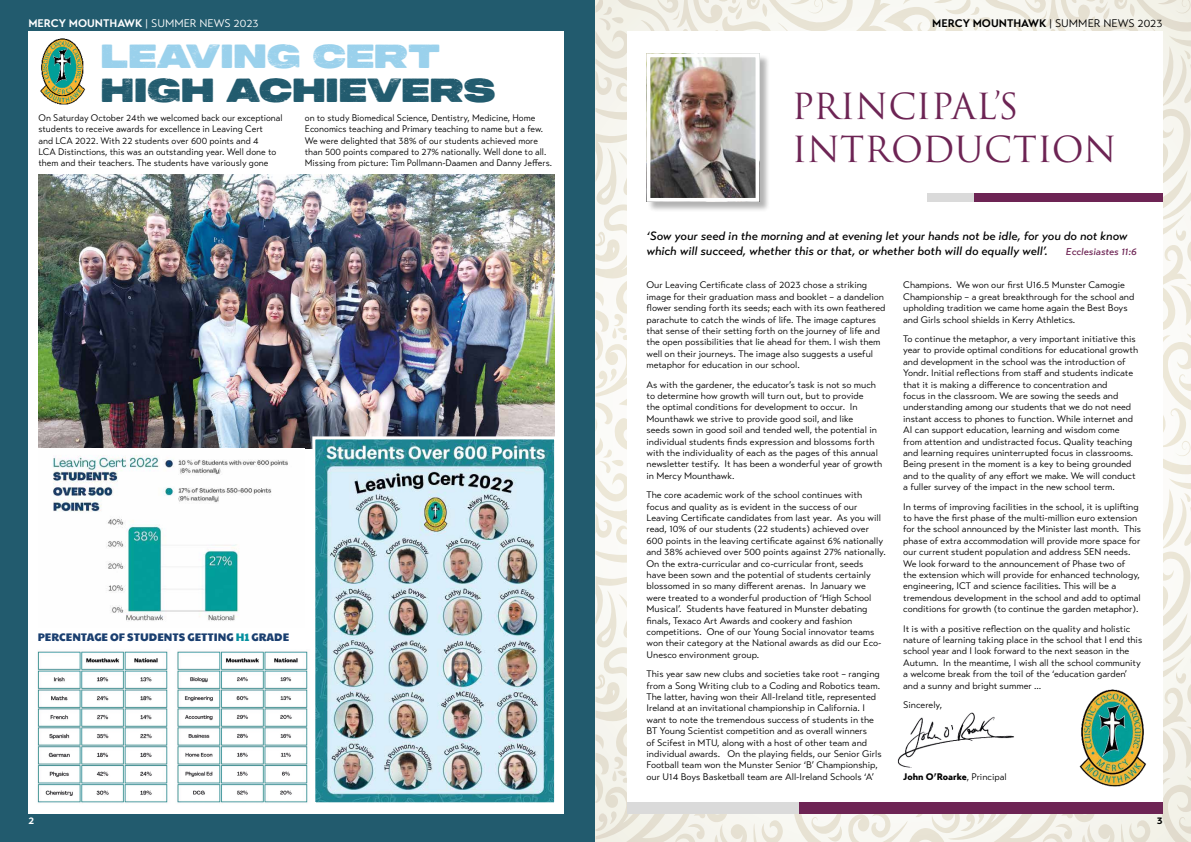
<style>
.page{position:relative;width:1191px;height:842px;background:#fff}
.page>*{position:absolute;margin:0;border:0;box-sizing:border-box;transform-origin:0 0}
.t1{font:35px/43px "Trajan Pro 3";color:#6d2454}
.t2{font:33.5px "Peckham Press";color:#225b6e}
.t3{font:33.5px "Peckham Press";color:#9ad1ec}
.t4{font:italic 500 12px/14.4px "Transat Text";color:#000}
.t5{font:11px "Paytone One";color:#1a3f70}
.t6{font:11px "Transat Text Standard";color:#fff}
.t7{font:11px "Transat Text Standard";color:#000}
.t8{font:italic 500 10px "Transat Text";color:#6d2454}
.t9{font:700 10px "Arboria";color:#fff}
.t10{font:700 10px "Arboria";color:#000}
.t11{font:9.5px/11.4px "Transat Text Standard";color:#000}
.t12{font:9.5px/11.4px "Transat Text Standard";color:#000;scale:.96 1}
.t13{font:900 9.5px "Transat Text";letter-spacing:-.005em;color:#000}
.s1{font-family:"Transat Text";font-weight:700}
.s2{color:#04909f}
.s3{font-family:"Transat Text Standard";font-weight:400}
</style>
<div class="page">
<div style="left:0;top:0;width:595px;height:842px;background:#225b6e"></div>
<div style="left:28px;top:31px;width:536px;height:783px;background:#fff"></div>
<img style="left:39px;top:175px;width:515px;height:274px">
<svg style="left:595px;top:0;width:596px;height:842px"></svg>
<div style="left:626px;top:31px;width:536px;height:783px;background:#fff"></div>
<div style="left:647px;top:54px;width:123px;height:158px;background:#000;opacity:.3"></div>
<img style="left:651px;top:58px;width:103px;height:139px">
<div style="left:646px;top:53px;width:113px;height:149px;border:4px solid #fff"></div>
<img style="left:1079px;top:689px;width:67px;height:98px">
<div style="left:927px;top:193px;width:189px;height:9px;background:#dadada"></div>
<div style="left:973px;top:193px;width:189px;height:9px;background:#6d2454"></div>
<div style="left:626px;top:802px;width:189px;height:12px;background:#dadada"></div>
<div style="left:799px;top:802px;width:363px;height:12px;background:#6d2454"></div>
<img style="left:897px;top:713px;width:117px;height:55px">
<img style="left:311px;top:435px;width:244px;height:368px">
<img style="left:40px;top:38px;width:46px;height:67px">
<img style="left:53px;top:455px;width:235px;height:166px">
<img style="left:37px;top:651px;width:131px;height:152px">
<img style="left:177px;top:651px;width:131px;height:152px">
<p class="t6" style="left:28px;top:16px;width:232px"><span class="s1">MERCY MOUNTHAWK</span> | SUMMER NEWS 2023</p>
<h2 class="t3" style="left:101px;top:40px;width:341px">LEAVING CERT</h2>
<h2 class="t2" style="left:101px;top:73px;width:396px">HIGH ACHIEVERS</h2>
<p class="t12" style="left:39px;top:112px;width:256px">On Saturday October 24th we welcomed back our exceptional students to receive awards for excellence in Leaving Cert<br>and LCA 2022. With 22 students over 600 points and 4<br>LCA Distinctions, this was an outstanding year. Well done to them and their teachers. The students have variously gone</p>
<p class="t12" style="left:305px;top:112px;width:259px">on to study Biomedical Science, Dentistry, Medicine, Home Economics teaching and Primary teaching to name but a few.<br>We were delighted that 38% of our students achieved more than 500 points compared to 27% nationally. Well done to all.<br>Missing from picture: Tim Pollmann-Daamen and Danny Jeffers.</p>
<p class="t5" style="left:38px;top:628px;width:253px">PERCENTAGE OF STUDENTS GETTING <span class="s2">H1</span> GRADE</p>
<p class="t7" style="left:932px;top:16px;width:232px"><span class="s1">MERCY MOUNTHAWK</span> | SUMMER NEWS 2023</p>
<h1 class="t1" style="left:791px;top:87px;width:326px">PRINCIPAL’S<br>INTRODUCTION</h1>
<p class="t4" style="left:646px;top:229px;width:482px">‘Sow your seed in the morning and at evening let your hands not be idle, for you do not know which will succeed, whether this or that, or whether both will do equally well’.</p>
<p class="t8" style="left:1066px;top:245px;width:73px">Ecclesiastes 11:6</p>
<p class="t11" style="left:646px;top:279px;width:240px">Our Leaving Certificate class of 2023 chose a striking image for their graduation mass and booklet – a dandelion flower sending forth its seeds; each with its own feathered parachute to catch the winds of life. The image captures that sense of their setting forth on the journey of life and the open possibilities that lie ahead for them. I wish them well on their journeys. The image also suggests a useful metaphor for education in our school.</p>
<p class="t11" style="left:646px;top:379px;width:237px">As with the gardener, the educator’s task is not so much to determine how growth will turn out, but to provide<br>the optimal conditions for development to occur. In Mounthawk we strive to provide good soil, and like<br>seeds sown in good soil and tended well, the potential in individual students finds expression and blossoms forth with the individuality of each as the pages of this annual newsletter testify. It has been a wonderful year of growth in Mercy Mounthawk.</p>
<p class="t11" style="left:646px;top:489px;width:241px">The core academic work of the school continues with focus and quality as is evident in the success of our Leaving Certificate candidates from last year. As you will read, 10% of our students (22 students) achieved over 600 points in the leaving certificate against 6% nationally and 38% achieved over 500 points against 27% nationally.<br>On the extra-curricular and co-curricular front, seeds<br>have been sown and the potential of students certainly blossomed in so many different arenas. In January we were treated to a wonderful production of ‘High School Musical’. Students have featured in Munster debating finals, Texaco Art Awards and cookery and fashion competitions. One of our Young Social innovator teams won their category at the National awards as did our Eco-Unesco environment group.</p>
<p class="t11" style="left:646px;top:668px;width:237px">This year saw new clubs and societies take root – ranging from a Song Writing club to a Coding and Robotics team.<br>The latter, having won their All-Ireland title, represented Ireland at an invitational championship in California. I want to note the tremendous success of students in the BT Young Scientist competition and as overall winners<br>of Scifest in MTU, along with a host of other team and individual awards. On the playing fields, our Senior Girls Football team won the Munster Senior ‘B’ Championship, our U14 Boys Basketball team are All-Ireland Schools ‘A’</p>
<p class="t11" style="left:903px;top:279px;width:233px">Champions. We won our first U16.5 Munster Camogie Championship – a great breakthrough for the school and upholding tradition we came home again the Best Boys and Girls school shields in Kerry Athletics.</p>
<p class="t11" style="left:903px;top:333px;width:237px">To continue the metaphor, a very important initiative this year to provide optimal conditions for educational growth and development in the school was the introduction of Yondr. Initial reflections from staff and students indicate that it is making a difference to concentration and<br>focus in the classroom. We are sowing the seeds and understanding among our students that we do not need instant access to phones to function. While internet and AI can support education, learning and wisdom come from attention and undistracted focus. Quality teaching and learning requires uninterrupted focus in classrooms.<br>Being present in the moment is a key to being grounded and to the quality of any effort we make. We will conduct a fuller survey of the impact in the new school term.</p>
<p class="t11" style="left:903px;top:501px;width:239px">In terms of improving facilities in the school, it is uplifting to have the first phase of the multi-million euro extension for the school announced by the Minister last month. This phase of extra accommodation will provide more space for our current student population and address SEN needs.<br>We look forward to the announcement of Phase two of<br>the extension which will provide for enhanced technology, engineering, ICT and science facilities. This will be a tremendous development in the school and add to optimal conditions for growth (to continue the garden metaphor).</p>
<p class="t11" style="left:903px;top:623px;width:241px">It is with a positive reflection on the quality and holistic nature of learning taking place in the school that I end this school year and I look forward to the next season in the Autumn. In the meantime, I wish all the school community a welcome break from the toil of the ‘education garden’ and a sunny and bright summer …</p>
<p class="t11" style="left:903px;top:699px;width:40px">Sincerely,</p>
<p class="t13" style="left:903px;top:770px;width:105px">John O’Roarke<span class="s3">, Principal</span></p>
<p class="t9" style="left:28px;top:814px;width:7px">2</p>
<p class="t10" style="left:1156px;top:814px;width:7px">3</p>
</div>
